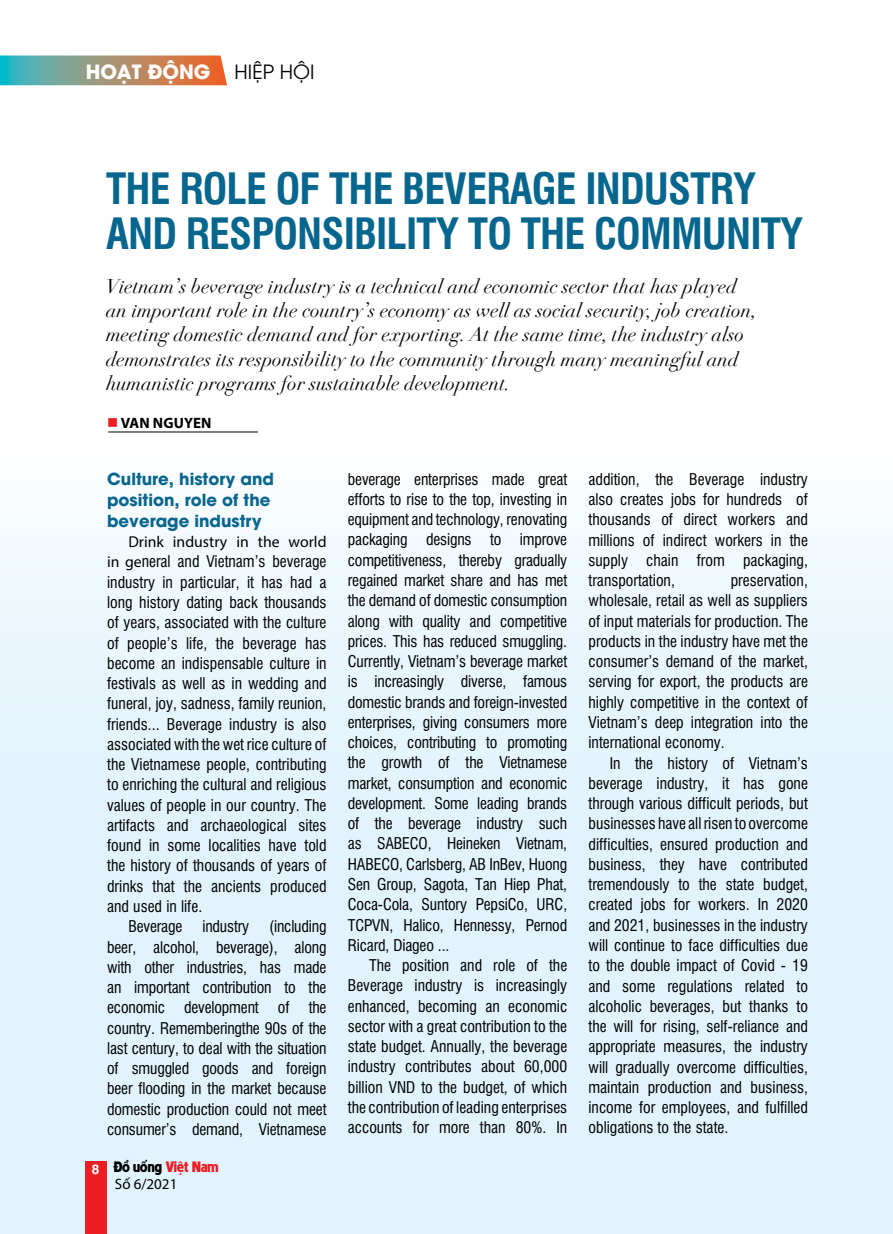
<style>
.page{position:relative;width:893px;height:1234px;background:#fff}
.page>*{position:absolute;margin:0;border:0;box-sizing:border-box;transform-origin:0 0}
.t1{font:700 42px "UTM Swiss Condensed";letter-spacing:-.02em;color:#07668d}
.t2{font:700 42px "UTM Swiss Condensed";letter-spacing:.01em;color:#07668d}
.t3{font:italic 19.5px/24px "UVF Didot LT Std";color:#000}
.t4{font:700 19.5px "UTM Avo";color:#fff}
.t5{font:700 16.5px/21px "UTM Avo";color:#07668d}
.t6{font:15.75px/20.2px "UTM Swiss Condensed";color:#000;text-align:justify}
.t7{font:15.75px "Myriad Pro";color:#000}
.t8{font:700 15px "Myriad Pro";letter-spacing:.01em;color:#000}
.t9{font:15px "Myriad Pro";color:#000}
.t10{font:13.5px "UTM American Sans";color:#ed1d24}
.s1{font-weight:400;color:#000}
.s2{color:#ed1d24}
.s3{font-family:"Myriad Pro"}
.s4{font-family:"UTM Helve";font-weight:700;color:#fff}
.s5{color:#000}
</style>
<div class="page">
<div style="left:0;top:452px;width:893px;height:781px;background:linear-gradient(to bottom,#f2fafe,#dbf2fd)"></div>
<svg style="left:0;top:55px;width:227px;height:30px;background:#9e957a"></svg>
<hr style="left:108px;top:431px;width:150px;height:1px;background:#000">
<div style="left:85px;top:1161px;width:21px;height:72px;background:#ed1d24"></div>
<p class="t4" style="left:86px;top:55px;width:230px">hoạt động <span class="s1">hiệp hội</span></p>
<h1 class="t1" style="left:106px;top:156px;width:561px">THE ROLE OF THE BEVERAGE INDUSTR</h1>
<h1 class="t1" style="left:733px;top:156px;width:25px">Y</h1>
<h1 class="t2" style="left:106px;top:201px;width:515px">AND RESPONSIBILITY TO THE COMMU</h1>
<h1 class="t1" style="left:726px;top:201px;width:79px">NITY</h1>
<p class="t3" style="left:106px;top:273px;width:652px">Vietnam’s beverage industry is a technical and economic sector that has played an important role in the country’s economy as well as social security, job creation, meeting domestic demand and for exporting. At the same time, the industry also demonstrates its responsibility to the community through many meaningful and humanistic programs for sustainable development.</p>
<p class="t8" style="left:107px;top:412px;width:106px"><span class="s2">■</span> VAN NGUYEN</p>
<p class="t5" style="left:107px;top:466px;width:168px">Culture, history and position, role of the beverage industry</p>
<p class="t7" style="left:128px;top:532px;width:200px">Drink industry in the world</p>
<p class="t6" style="left:107px;top:550px;width:221px"><span class="s3">in ge</span>neral and Vietnam’s beverage</p>
<p class="t6" style="left:107px;top:570px;width:221px">industry in particular, it has had a</p>
<p class="t6" style="left:107px;top:590px;width:221px">long history dating back thousands</p>
<p class="t6" style="left:107px;top:611px;width:221px">of years, associated with the culture</p>
<p class="t6" style="left:107px;top:631px;width:221px">of people’s life, the beverage has</p>
<p class="t6" style="left:107px;top:651px;width:221px">become an indispensable culture in</p>
<p class="t6" style="left:107px;top:671px;width:221px">festivals as well as in wedding and</p>
<p class="t6" style="left:107px;top:692px;width:221px">funeral, joy, sadness, family reunion,</p>
<p class="t6" style="left:107px;top:712px;width:221px">friends... Beverage industry is also</p>
<p class="t6" style="left:107px;top:732px;width:221px">associated with the wet rice culture of</p>
<p class="t6" style="left:107px;top:753px;width:221px">the Vietnamese people, contributing</p>
<p class="t6" style="left:107px;top:773px;width:221px">to enriching the cultural and religious</p>
<p class="t6" style="left:107px;top:793px;width:221px">values of people in our country. The</p>
<p class="t6" style="left:107px;top:813px;width:221px">artifacts and archaeological sites</p>
<p class="t6" style="left:107px;top:834px;width:221px">found in some localities have told</p>
<p class="t6" style="left:107px;top:854px;width:221px">the history of thousands of years of</p>
<p class="t6" style="left:107px;top:874px;width:221px">drinks that the ancients produced</p>
<p class="t6" style="left:107px;top:894px;width:97px">and used in life.</p>
<p class="t6" style="left:128px;top:915px;width:56px">Beverage</p>
<p class="t6" style="left:202px;top:915px;width:48px">industry</p>
<p class="t6" style="left:107px;top:915px;width:221px;text-indent:162px">(including beer, alcohol, beverage), along with other industries, has made an important contribution to the economic development of the country. Rememberingthe 90s of the last century, to deal with the situation of smuggled goods and foreign beer flooding in the market because domestic production could not meet consumer’s demand, Vietnamese</p>
<p class="t10" style="left:92px;top:1156px;width:128px"><span class="s4">8</span> <span class="s5">Đồ uống</span> Việt Nam</p>
<p class="t9" style="left:115px;top:1174px;width:64px">Số 6/2021</p>
<p class="t6" style="left:348px;top:467px;width:221px">beverage enterprises made great efforts to rise to the top, investing in equipment and technology, renovating packaging designs to improve competitiveness, thereby gradually regained market share and has met the demand of domestic consumption along with quality and competitive prices. This has reduced smuggling.<br>Currently, Vietnam’s beverage market is increasingly diverse, famous domestic brands and foreign-invested enterprises, giving consumers more choices, contributing to promoting the growth of the Vietnamese market, consumption and economic development. Some leading brands of the beverage industry such as SABECO, Heineken Vietnam, HABECO, Carlsberg, AB InBev, Huong Sen Group, Sagota, Tan Hiep Phat, Coca-Cola, Suntory PepsiCo, URC, TCPVN, Halico, Hennessy, Pernod Ricard, Diageo ...</p>
<p class="t6" style="left:348px;top:953px;width:221px;text-indent:21px">The position and role of the Beverage industry is increasingly enhanced, becoming an economic sector with a great contribution to the state budget. Annually, the beverage industry contributes about 60,000 billion VND to the budget, of which the contribution of leading enterprises accounts for more than 80%. In</p>
<p class="t6" style="left:588px;top:467px;width:221px">addition, the Beverage industry also creates jobs for hundreds of thousands of direct workers and millions of indirect workers in the supply chain from packaging, transportation,</p>
<p class="t6" style="left:588px;top:569px;width:221px;text-indent:142px">preservation, wholesale, retail as well as suppliers of input materials for production. The products in the industry have met the consumer’s demand of the market, serving for export, the products are highly competitive in the context of Vietnam’s deep integration into the international economy.</p>
<p class="t6" style="left:588px;top:751px;width:221px;text-indent:21px">In the history of Vietnam’s beverage industry, it has gone through various difficult periods, but businesses have all risen to overcome difficulties, ensured production and business, they have contributed tremendously to the state budget, created jobs for workers. In 2020 and 2021, businesses in the industry will continue to face difficulties due to the double impact of Covid - 19 and some regulations related to alcoholic beverages, but thanks to the will for rising, self-reliance and appropriate measures, the industry will gradually overcome difficulties, maintain production and business, income for employees, and fulfilled obligations to the state.</p>
</div>
